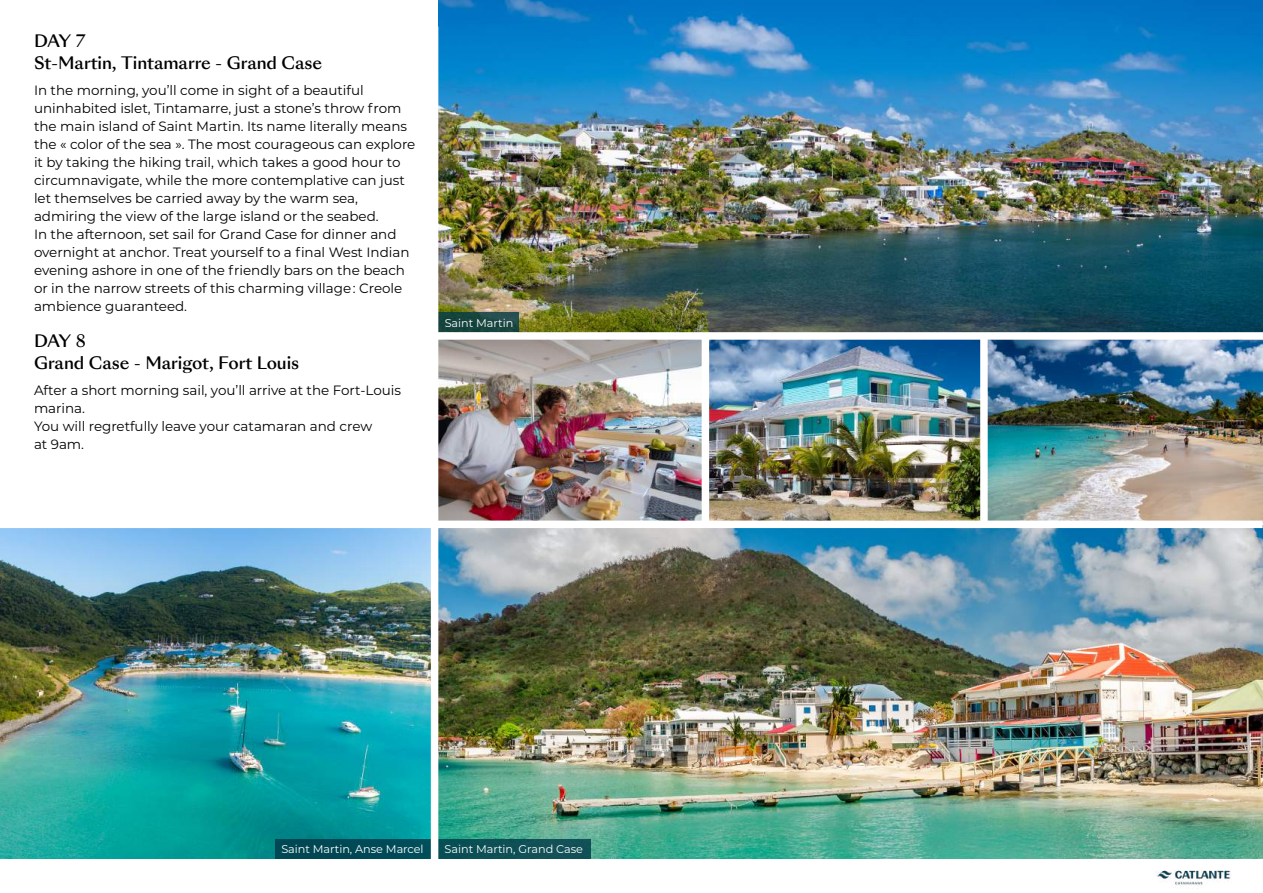
<style>
.page{position:relative;width:1263px;height:893px;background:#fff}
.page>*{position:absolute;margin:0;border:0;box-sizing:border-box;transform-origin:0 0}
.t1{font:500 16.5px/22.2px "Sang Bleu Sunrise";letter-spacing:-.005em;color:#000}
.t2{font:13.5px/18px "Montserrat";letter-spacing:-.005em;color:#000}
.t3{font:11.25px "Montserrat";letter-spacing:-.005em;color:#fff}
</style>
<div class="page">
<img style="left:1155px;top:870px;width:76px;height:16px">
<img style="left:0;top:528px;width:431px;height:331px">
<img style="left:438px;top:340px;width:264px;height:181px">
<img style="left:438px;top:528px;width:825px;height:331px">
<img style="left:438px;top:0;width:825px;height:332px">
<img style="left:988px;top:340px;width:275px;height:181px">
<img style="left:709px;top:340px;width:271px;height:181px">
<svg style="left:438px;top:313px;width:81px;height:19px;background:#1a4742"></svg>
<div style="left:438px;top:839px;width:152px;height:20px;background:#0f5056"></div>
<div style="left:275px;top:839px;width:156px;height:20px;background:#004855"></div>
<p class="t1" style="left:34px;top:30px;width:290px">DAY 7<br>St-Martin, Tintamarre - Grand Case</p>
<p class="t2" style="left:34px;top:81px;width:383px">In the morning, you’ll come in sight of a beautiful uninhabited islet, Tintamarre, just a stone’s throw from the main island of Saint Martin. Its name literally means the « color of the sea ». The most courageous can explore it by taking the hiking trail, which takes a good hour to circumnavigate, while the more contemplative can just let themselves be carried away by the warm sea, admiring the view of the large island or the seabed.<br>In the afternoon, set sail for Grand Case for dinner and overnight at anchor. Treat yourself to a final West Indian evening ashore in one of the friendly bars on the beach or in the narrow streets of this charming village : Creole ambience guaranteed.</p>
<p class="t1" style="left:34px;top:330px;width:267px">DAY 8<br>Grand Case - Marigot, Fort Louis</p>
<p class="t2" style="left:34px;top:380px;width:368px">After a short morning sail, you’ll arrive at the Fort-Louis marina.<br>You will regretfully leave your catamaran and crew<br>at 9am.</p>
<p class="t3" style="left:445px;top:315px;width:70px">Saint Martin</p>
<p class="t3" style="left:281px;top:842px;width:144px">Saint Martin, Anse Marcel</p>
<p class="t3" style="left:445px;top:842px;width:140px">Saint Martin, Grand Case</p>
</div>
